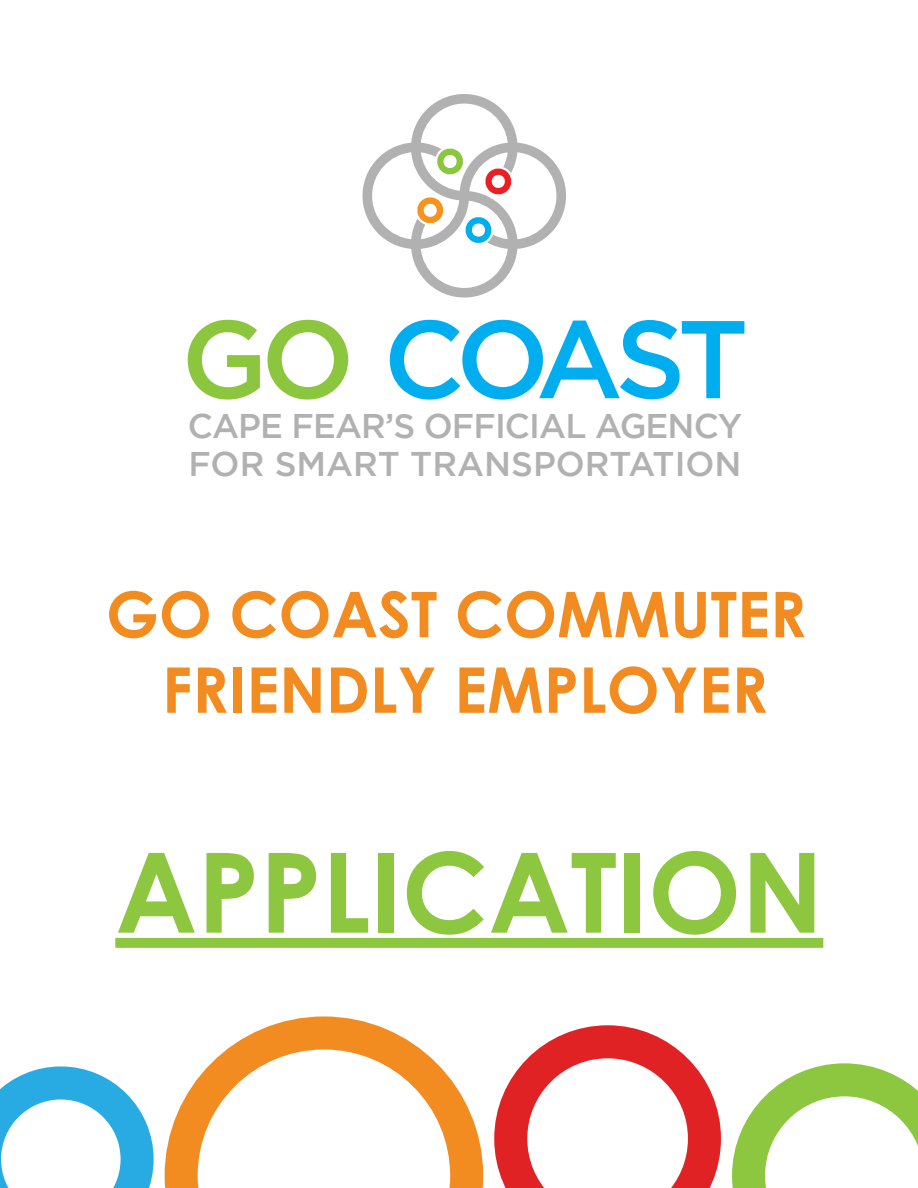
<style>
.page{position:relative;width:918px;height:1188px;background:#fff}
.page>*{position:absolute;margin:0;border:0;box-sizing:border-box;transform-origin:0 0}
.t1{font:700 111px "Century Gothic";color:#8dc63f}
.t2{font:500 110.25px "Gotham";letter-spacing:-.075em;color:#00aeef}
.t3{font:700 63px/75.6px "Century Gothic";color:#f28b20;text-align:center}
.t4{font:500 34.2px/38.4px "Gotham";letter-spacing:-.025em;color:#b1b1b1}
.s1{color:#8bc63e}
</style>
<div class="page">
<svg style="left:363px;top:94px;width:203px;height:204px"></svg>
<div style="left:115px;top:938px;width:708px;height:10px;background:#8dc63f"></div>
<svg style="left:0;top:1066px;width:154px;height:122px"></svg>
<svg style="left:732px;top:1063px;width:186px;height:125px"></svg>
<svg style="left:494px;top:1025px;width:227px;height:163px"></svg>
<svg style="left:165px;top:1016px;width:318px;height:172px"></svg>
<h2 class="t2" style="left:181px;top:297px;width:569px"><span class="s1">GO</span> COAST</h2>
<p class="t4" style="left:188px;top:406px;width:556px">CAPE FEAR’S OFFICIAL AGENCY<br>FOR SMART TRANSPORTATION</p>
<h3 class="t3" style="left:106px;top:575px;width:702px">GO COAST COMMUTER<br>FRIENDLY EMPLOYER</h3>
<h1 class="t1" style="left:115px;top:821px;width:710px">APPLICATION</h1>
</div>
